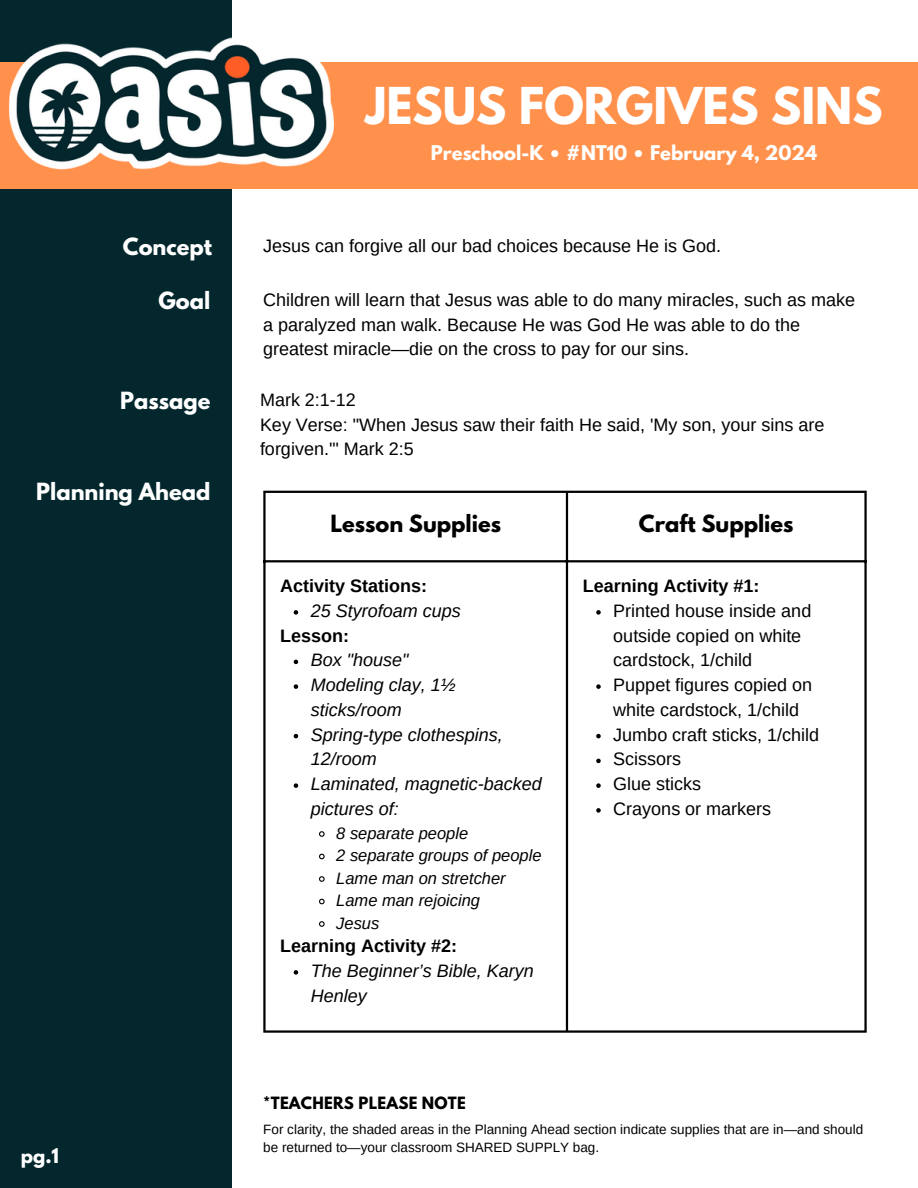
<style>
.page{position:relative;width:918px;height:1188px;background:#fff}
.page>*{position:absolute;margin:0;border:0;box-sizing:border-box;transform-origin:0 0}
.t1{font:700 45px "League Spartan";color:#fff}
.t2{font:700 21px "League Spartan";color:#fff}
.t3{font:700 21px "League Spartan";color:#000}
.t4{font:18px/24.8px "Arimo";color:#000}
.t5{font:italic 18px/24.8px "Arimo";color:#000}
.t6{font:700 18px "Arimo";color:#000}
.t7{font:700 18px "League Spartan";color:#fff}
.t8{font:italic 16.5px "Arimo";color:#000}
.t9{font:700 15px "League Spartan";letter-spacing:.015em;color:#000}
.t10{font:13.5px/18px "Arimo";color:#000}
</style>
<div class="page">
<div style="left:0;top:0;width:231px;height:1188px;background:#03272d"></div>
<div style="left:0;top:62px;width:918px;height:126px;background:#ff914d"></div>
<img style="left:9px;top:37px;width:325px;height:132px">
<svg style="left:294px;top:610px;width:4px;height:5px"></svg>
<svg style="left:294px;top:660px;width:4px;height:4px"></svg>
<svg style="left:294px;top:684px;width:4px;height:5px"></svg>
<svg style="left:294px;top:734px;width:4px;height:4px"></svg>
<svg style="left:294px;top:783px;width:4px;height:5px"></svg>
<svg style="left:319px;top:831px;width:6px;height:6px"></svg>
<svg style="left:319px;top:853px;width:6px;height:7px"></svg>
<svg style="left:319px;top:876px;width:6px;height:6px"></svg>
<svg style="left:319px;top:898px;width:6px;height:7px"></svg>
<svg style="left:319px;top:921px;width:6px;height:6px"></svg>
<svg style="left:294px;top:970px;width:4px;height:5px"></svg>
<svg style="left:596px;top:610px;width:5px;height:5px"></svg>
<svg style="left:596px;top:684px;width:5px;height:5px"></svg>
<svg style="left:596px;top:734px;width:5px;height:4px"></svg>
<svg style="left:596px;top:759px;width:5px;height:4px"></svg>
<svg style="left:596px;top:783px;width:5px;height:5px"></svg>
<svg style="left:596px;top:808px;width:5px;height:5px"></svg>
<hr style="left:263px;top:493px;width:3px;height:537px;background:#000">
<hr style="left:566px;top:493px;width:2px;height:537px;background:#000">
<hr style="left:864px;top:493px;width:3px;height:537px;background:#000">
<hr style="left:263px;top:491px;width:604px;height:2px;background:#000">
<hr style="left:263px;top:560px;width:604px;height:2px;background:#000">
<hr style="left:263px;top:1030px;width:604px;height:3px;background:#000">
<p class="t1" style="left:365px;top:83px;width:519px">JESUS FORGIVES SINS</p>
<p class="t7" style="left:431px;top:144px;width:388px">Preschool-K • #NT10 • February 4, 2024</p>
<p class="t2" style="left:123px;top:236px;width:91px">Concept</p>
<p class="t4" style="left:263px;top:233px;width:459px">Jesus can forgive all our bad choices because He is God.</p>
<p class="t4" style="left:263px;top:287px;width:593px">Children will learn that Jesus was able to do many miracles, such as make a paralyzed man walk. Because He was God He was able to do the greatest miracle—die on the cross to pay for our sins.</p>
<p class="t2" style="left:159px;top:290px;width:53px">Goal</p>
<p class="t2" style="left:120px;top:390px;width:92px">Passage</p>
<p class="t2" style="left:36px;top:481px;width:176px">Planning Ahead</p>
<p class="t7" style="left:21px;top:1146px;width:40px">pg.1</p>
<p class="t4" style="left:260px;top:387px;width:97px">Mark 2:1-12</p>
<p class="t4" style="left:260px;top:412px;width:566px">Key Verse: "When Jesus saw their faith He said, 'My son, your sins are forgiven.'" Mark 2:5</p>
<p class="t3" style="left:330px;top:513px;width:172px">Lesson Supplies</p>
<p class="t3" style="left:639px;top:513px;width:156px">Craft Supplies</p>
<p class="t6" style="left:280px;top:576px;width:148px">Activity Stations:</p>
<p class="t6" style="left:280px;top:625px;width:70px">Lesson:</p>
<p class="t5" style="left:311px;top:598px;width:151px">25 Styrofoam cups</p>
<p class="t5" style="left:311px;top:648px;width:99px">Box "house"</p>
<p class="t5" style="left:311px;top:673px;width:146px">Modeling clay, 1½ sticks/room</p>
<p class="t5" style="left:311px;top:722px;width:193px">Spring-type clothespins,<br>12/room</p>
<p class="t5" style="left:311px;top:772px;width:233px">Laminated, magnetic-backed pictures of:</p>
<p class="t8" style="left:336px;top:824px;width:134px">8 separate people</p>
<p class="t8" style="left:336px;top:846px;width:207px">2 separate groups of people</p>
<p class="t8" style="left:336px;top:869px;width:171px">Lame man on stretcher</p>
<p class="t8" style="left:336px;top:891px;width:145px">Lame man rejoicing</p>
<p class="t8" style="left:336px;top:914px;width:45px">Jesus</p>
<p class="t5" style="left:311px;top:958px;width:224px">The Beginner’s Bible, Karyn<br>Henley</p>
<p class="t6" style="left:280px;top:936px;width:178px">Learning Activity #2:</p>
<p class="t6" style="left:583px;top:576px;width:178px">Learning Activity #1:</p>
<p class="t4" style="left:613px;top:598px;width:200px">Printed house inside and outside copied on white cardstock, 1/child</p>
<p class="t4" style="left:613px;top:673px;width:201px">Puppet figures copied on white cardstock, 1/child</p>
<p class="t4" style="left:613px;top:722px;width:207px">Jumbo craft sticks, 1/child</p>
<p class="t4" style="left:613px;top:747px;width:69px">Scissors</p>
<p class="t4" style="left:613px;top:772px;width:89px">Glue sticks</p>
<p class="t4" style="left:613px;top:796px;width:159px">Crayons or markers</p>
<p class="t9" style="left:263px;top:1095px;width:204px">*TEACHERS PLEASE NOTE</p>
<p class="t10" style="left:263px;top:1120px;width:601px">For clarity, the shaded areas in the Planning Ahead section indicate supplies that are in—and should be returned to—your classroom SHARED SUPPLY bag.</p>
</div>
